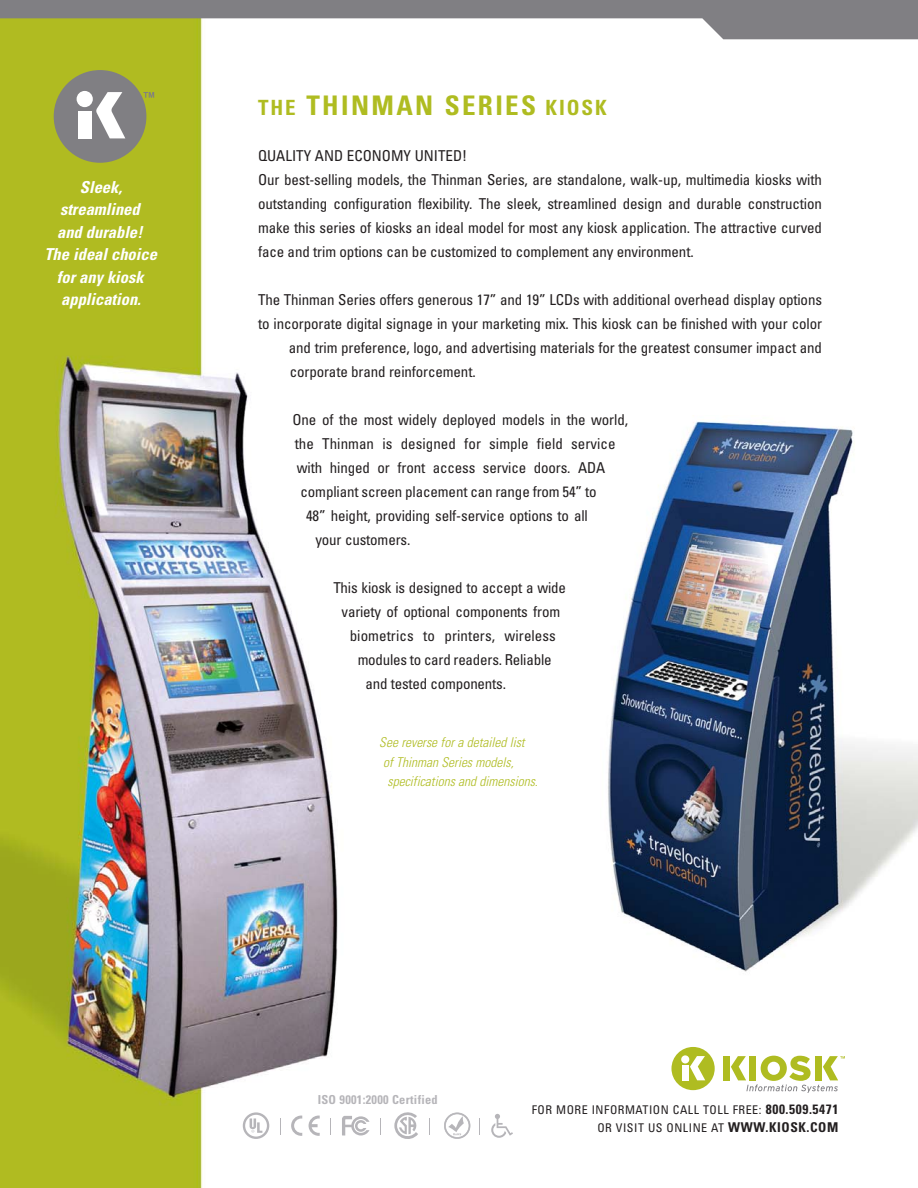
<style>
.page{position:relative;width:918px;height:1188px;background:#fff}
.page>*{position:absolute;margin:0;border:0;box-sizing:border-box;transform-origin:0 0}
.t1{font:700 condensed 27px "Univers";letter-spacing:.09em;color:#afbc21}
.t2{font:italic 700 condensed 16.5px/22.5px "Univers";color:#fff;text-align:center}
.t3{font:condensed 15px/24px "Univers";letter-spacing:-.01em;color:#231f20}
.t4{font:italic 300 condensed 13.5px "Univers";color:#afbc21}
.t5{font:700 condensed 12.3px "Univers";letter-spacing:.025em;color:#b6b5b9}
.t6{font:condensed 12px/18px "Univers";letter-spacing:.045em;color:#231f20;text-align:right}
.s1{font-size:21px}
.s2{font-weight:700;font-size:13.5px}
</style>
<div class="page">
<img style="left:0;top:39px;width:370px;height:1149px">
<img style="left:608px;top:421px;width:310px;height:551px">
<div style="left:54px;top:70px;width:92px;height:93px;background:#807f83;border-radius:50%"></div>
<div style="left:78px;top:111px;width:14px;height:27px;background:#fff"></div>
<svg style="left:96px;top:92px;width:29px;height:46px"></svg>
<div style="left:77px;top:91px;width:16px;height:16px;background:#fff;border-radius:50%"></div>
<svg style="left:143px;top:92px;width:11px;height:6px"></svg>
<div style="left:671px;top:1047px;width:44px;height:43px;background:#afbc21;border-radius:50%"></div>
<div style="left:723px;top:1056px;width:7px;height:24px;background:#afbc21"></div>
<div style="left:682px;top:1065px;width:7px;height:15px;background:#fff"></div>
<div style="left:681px;top:1055px;width:8px;height:8px;background:#fff;border-radius:50%"></div>
<svg style="left:690px;top:1056px;width:15px;height:24px"></svg>
<svg style="left:731px;top:1056px;width:114px;height:37px"></svg>
<svg style="left:0;top:0;width:918px;height:39px"></svg>
<svg style="left:444px;top:1112px;width:26px;height:27px"></svg>
<svg style="left:243px;top:1112px;width:26px;height:27px"></svg>
<svg style="left:291px;top:1116px;width:11px;height:20px"></svg>
<svg style="left:309px;top:1116px;width:11px;height:20px"></svg>
<svg style="left:394px;top:1112px;width:24px;height:27px"></svg>
<svg style="left:342px;top:1116px;width:27px;height:20px"></svg>
<svg style="left:281px;top:1118px;width:1px;height:16px"></svg>
<svg style="left:330px;top:1118px;width:1px;height:16px"></svg>
<svg style="left:380px;top:1118px;width:1px;height:16px"></svg>
<svg style="left:479px;top:1118px;width:1px;height:16px"></svg>
<svg style="left:429px;top:1118px;width:1px;height:16px"></svg>
<svg style="left:491px;top:1114px;width:22px;height:24px"></svg>
<p class="t2" style="left:44px;top:178px;width:117px">Sleek, streamlined<br>and durable!<br>The idealchoice forany kiosk application.</p>
<h1 class="t1" style="left:258px;top:96px;width:350px"><span class="s1">THE</span> THINMAN SERIES <span class="s1">KIOSK</span></h1>
<p class="t3" style="left:258px;top:145px;width:566px">QUALITY AND ECONOMY UNITED!<br>Our best-selling models, the Thinman Series, are standalone, walk-up, multimedia kiosks with outstanding configuration flexibility. The sleek, streamlined design and durable construction make this series of kiosks an ideal model for most any kiosk application. The attractive curved face and trim options can be customized to complement any environment.</p>
<p class="t3" style="left:258px;top:289px;width:566px">The Thinman Series offers generous 17” and 19” LCDs with additional overhead display options</p>
<p class="t3" style="left:258px;top:313px;width:566px">to incorporate digital signage in your marketing mix. This kiosk can be finished with your color</p>
<p class="t3" style="left:289px;top:337px;width:535px">and trim preference, logo, and advertising materials for the greatest consumer impact and</p>
<p class="t3" style="left:290px;top:361px;width:187px">corporate brand reinforcement.</p>
<p class="t3" style="left:292px;top:409px;width:337px">One of the most widely deployed models in the world,</p>
<p class="t3" style="left:295px;top:433px;width:322px">the Thinman is designed for simple field service</p>
<p class="t3" style="left:297px;top:457px;width:310px">with hinged or front access service doors. ADA</p>
<p class="t3" style="left:301px;top:481px;width:298px">compliant screen placement can range from 54” to</p>
<p class="t3" style="left:306px;top:505px;width:283px">48” height, providing self-service options to all</p>
<p class="t3" style="left:315px;top:529px;width:97px">your customers.</p>
<p class="t3" style="left:333px;top:577px;width:234px">This kiosk is designed to accept a wide</p>
<p class="t3" style="left:342px;top:601px;width:220px">variety of optional components from</p>
<p class="t3" style="left:350px;top:625px;width:208px">biometrics to printers, wireless</p>
<p class="t3" style="left:358px;top:649px;width:196px">modules to card readers. Reliable</p>
<p class="t3" style="left:365px;top:673px;width:142px">and tested components.</p>
<p class="t4" style="left:379px;top:738px;width:150px">See reverse fora detailed list</p>
<p class="t4" style="left:383px;top:757px;width:135px">ofThinman Series models,</p>
<p class="t4" style="left:387px;top:777px;width:155px">specifications and dimensions.</p>
<p class="t5" style="left:318px;top:1095px;width:122px">ISO 9001:2000 Certified</p>
<p class="t6" style="left:532px;top:1101px;width:308px">FOR MORE INFORMATION CALL TOLL FREE: <span class="s2">800.509.5471<br></span>OR VISIT US ONLINE AT <span class="s2">WWW.KIOSK.COM</span></p>
</div>
